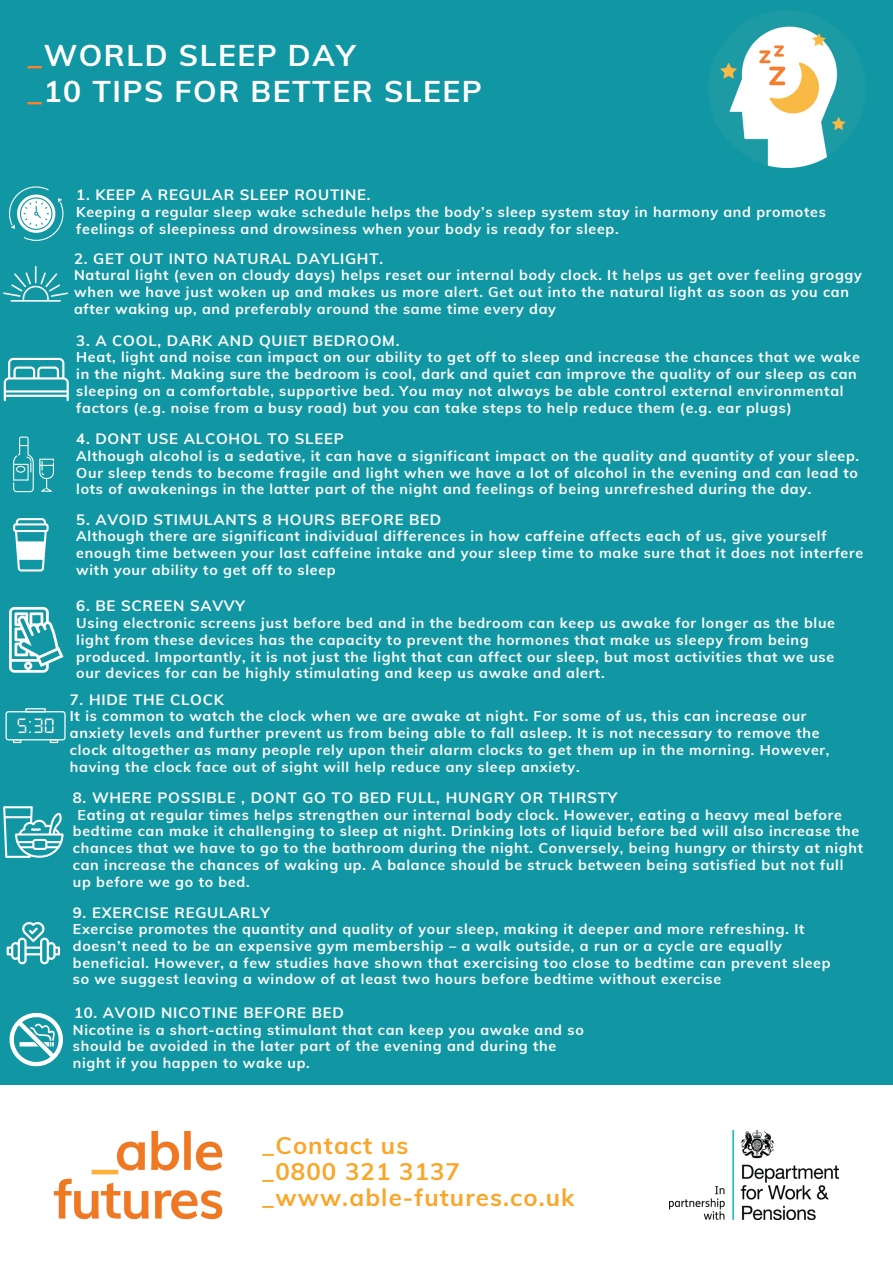
<style>
.page{position:relative;width:893px;height:1263px;background:#1196a3}
.page>*{position:absolute;margin:0;border:0;box-sizing:border-box;transform-origin:0 0}
.t1{font:700 30px/35.4px "Muli";letter-spacing:.05em;color:#fff}
.t2{font:700 24px/25.9px "Muli";letter-spacing:.045em;color:#f9a72b}
.t3{font:700 15px "Muli";letter-spacing:.05em;color:#fff}
.t4{font:700 14.25px/16.9px "Muli";letter-spacing:.05em;color:#fff}
.s1{color:#fe7f2d}
</style>
<div class="page">
<div style="left:0;top:1086px;width:893px;height:177px;background:#fff"></div>
<img style="left:53px;top:1131px;width:170px;height:88px;border-radius:4px">
<img style="left:669px;top:1131px;width:169px;height:88px">
<img style="left:709px;top:11px;width:157px;height:157px">
<svg style="left:7px;top:922px;width:53px;height:42px"></svg>
<svg style="left:3px;top:266px;width:65px;height:36px"></svg>
<svg style="left:9px;top:186px;width:54px;height:55px"></svg>
<svg style="left:4px;top:358px;width:65px;height:43px"></svg>
<svg style="left:13px;top:436px;width:41px;height:56px"></svg>
<svg style="left:13px;top:518px;width:36px;height:53px"></svg>
<svg style="left:9px;top:607px;width:54px;height:66px"></svg>
<svg style="left:6px;top:708px;width:60px;height:35px"></svg>
<svg style="left:3px;top:806px;width:60px;height:52px"></svg>
<svg style="left:10px;top:1013px;width:53px;height:53px"></svg>
<p class="t1" style="left:27px;top:37px;width:456px"><span class="s1">_</span>WORLD SLEEP DAY<br><span class="s1">_</span>10 TIPS FOR BETTER SLEEP</p>
<p class="t3" style="left:76px;top:185px;width:296px">1. KEEP A REGULAR SLEEP ROUTINE.</p>
<p class="t4" style="left:76px;top:203px;width:751px">Keeping a regular sleep wake schedule helps the body’s sleep system stay in harmony and promotes feelings of sleepiness and drowsiness when your body is ready for sleep.</p>
<p class="t3" style="left:74px;top:249px;width:310px">2. GET OUT INTO NATURAL DAYLIGHT.</p>
<p class="t4" style="left:74px;top:266px;width:789px">Natural light (even on cloudy days) helps reset our internal body clock. It helps us get over feeling groggy when we have just woken up and makes us more alert. Get out into the natural light as soon as you can after waking up, and preferably around the same time every day</p>
<p class="t3" style="left:76px;top:331px;width:325px">3. A COOL, DARK AND QUIET BEDROOM.</p>
<p class="t4" style="left:76px;top:348px;width:785px">Heat, light and noise can impact on our ability to get off to sleep and increase the chances that we wake in the night. Making sure the bedroom is cool, dark and quiet can improve the quality of our sleep as can sleeping on a comfortable, supportive bed. You may not always be able control external environmental factors (e.g. noise from a busy road) but you can take steps to help reduce them (e.g. ear plugs)</p>
<p class="t3" style="left:76px;top:429px;width:269px">4. DONT USE ALCOHOL TO SLEEP</p>
<p class="t4" style="left:76px;top:447px;width:784px;text-align:justify">Although alcohol is a sedative, it can have a significant impact on the quality and quantity of your sleep.<br>Our sleep tends to become fragile and light when we have a lot of alcohol in the evening and can lead to lots of awakenings in the latter part of the night and feelings of being unrefreshed during the day.</p>
<p class="t3" style="left:76px;top:510px;width:367px">5. AVOID STIMULANTS 8 HOURS BEFORE BED</p>
<p class="t4" style="left:76px;top:527px;width:788px">Although there are significant individual differences in how caffeine affects each of us, give yourself enough time between your last caffeine intake and your sleep time to make sure that it does not interfere with your ability to get off to sleep</p>
<p class="t3" style="left:76px;top:596px;width:170px">6. BE SCREEN SAVVY</p>
<p class="t4" style="left:76px;top:614px;width:760px">Using electronic screens just before bed and in the bedroom can keep us awake for longer as the blue light from these devices has the capacity to prevent the hormones that make us sleepy from being produced. Importantly, it is not just the light that can affect our sleep, but most activities that we use our devices for can be highly stimulating and keep us awake and alert.</p>
<p class="t3" style="left:70px;top:690px;width:155px">7. HIDE THE CLOCK</p>
<p class="t4" style="left:70px;top:707px;width:761px">It is common to watch the clock when we are awake at night. For some of us, this can increase our anxiety levels and further prevent us from being able to fall asleep. It is not necessary to remove the clock altogether as many people rely upon their alarm clocks to get them up in the morning. However, having the clock face out of sight will help reduce any sleep anxiety.</p>
<p class="t3" style="left:73px;top:788px;width:546px">8. WHERE POSSIBLE , DONT GO TO BED FULL, HUNGRY OR THIRSTY</p>
<p class="t4" style="left:73px;top:806px;width:792px;text-indent:5px">Eating at regular times helps strengthen our internal body clock. However, eating a heavy meal before bedtime can make it challenging to sleep at night. Drinking lots of liquid before bed will also increase the chances that we have to go to the bathroom during the night. Conversely, being hungry or thirsty at night can increase the chances of waking up. A balance should be struck between being satisfied but not full up before we go to bed.</p>
<p class="t3" style="left:73px;top:902px;width:199px">9. EXERCISE REGULARLY</p>
<p class="t4" style="left:73px;top:920px;width:759px">Exercise promotes the quantity and quality of your sleep, making it deeper and more refreshing. It doesn’t need to be an expensive gym membership – a walk outside, a run or a cycle are equally beneficial. However, a few studies have shown that exercising too close to bedtime can prevent sleep so we suggest leaving a window of at least two hours before bedtime without exercise</p>
<p class="t3" style="left:74px;top:1003px;width:271px">10. AVOID NICOTINE BEFORE BED</p>
<p class="t4" style="left:73px;top:1021px;width:512px">Nicotine is a short-acting stimulant that can keep you awake and so</p>
<p class="t4" style="left:73px;top:1037px;width:485px">should be avoided in the later part of the evening and during the</p>
<p class="t4" style="left:73px;top:1054px;width:238px">night if you happen to wake up.</p>
<h2 class="t2" style="left:262px;top:1132px;width:314px">_Contact us<br>_0800 321 3137 _www.able-futures.co.uk</h2>
</div>
